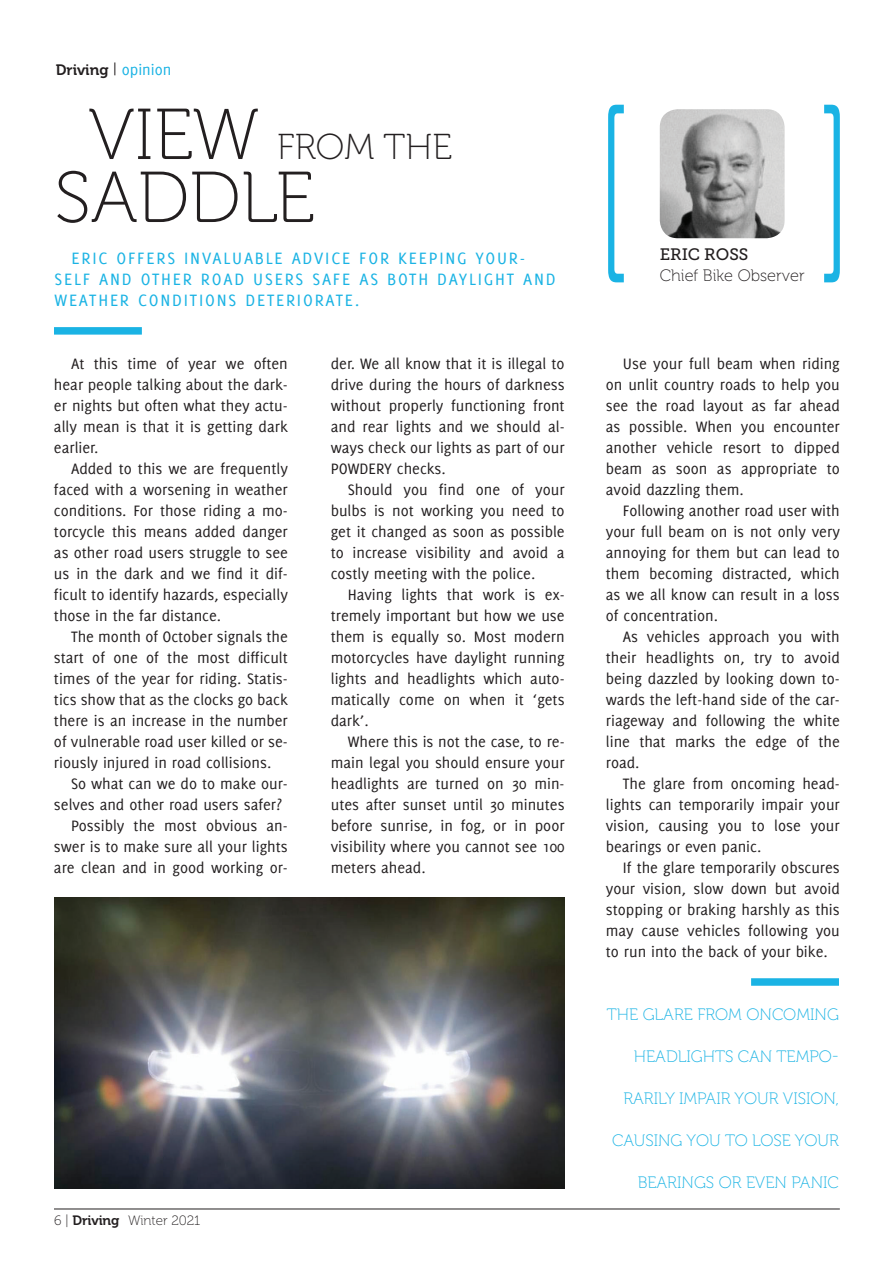
<style>
.page{position:relative;width:893px;height:1263px;background:#fff}
.page>*{position:absolute;margin:0;border:0;box-sizing:border-box;transform-origin:0 0}
.t1{font:72px "Museo 100";color:#231f20}
.t2{font:36px "Museo 100";color:#231f20}
.t3{font:18px "Delicious";letter-spacing:.1em;color:#1ab3e4}
.t4{font:16.5px/21px "Delicious";color:#231f20;text-align:justify}
.t5{font:16.5px "Museo 100";color:#1ab3e4}
.t6{font:16.5px "Museo 100";color:#231f20}
.t7{font:16.5px "Museo 100";letter-spacing:.08em;color:#1ab3e4}
.t8{font:16.5px "Museo Slab 500";letter-spacing:-.005em;color:#231f20}
.t9{font:15px "Museo 700";color:#231f20}
.t10{font:13.5px "Museo 100";color:#231f20}
.s1{font-family:"Delicious";font-size:16.5px}
.s2{font-family:"Delicious";font-size:16.5px;color:#1ab3e4}
.s3{font-size:36px}
.s4{font-family:"Museo 700"}
</style>
<div class="page">
<img style="left:54px;top:898px;width:511px;height:290px">
<hr style="left:54px;top:1209px;width:786px;height:1px;background:#231f20">
<img style="left:660px;top:109px;width:125px;height:129px">
<svg style="left:608px;top:105px;width:16px;height:177px"></svg>
<svg style="left:824px;top:105px;width:16px;height:177px"></svg>
<div style="left:54px;top:327px;width:88px;height:8px;background:#1ab3e4"></div>
<div style="left:751px;top:978px;width:88px;height:8px;background:#1ab3e4"></div>
<p class="t9" style="left:56px;top:61px;width:117px">Driving <span class="s1">|</span> <span class="s2">opinion</span></p>
<h1 class="t1" style="left:88px;top:96px;width:233px">VIEW <span class="s3">FROM</span></h1>
<h2 class="t2" style="left:384px;top:128px;width:24px">THE</h2>
<h1 class="t1" style="left:54px;top:159px;width:257px">SADDLE</h1>
<p class="t3" style="left:71px;top:248px;width:19px">Eric</p>
<p class="t3" style="left:116px;top:248px;width:11px">offers</p>
<p class="t3" style="left:184px;top:248px;width:71px">invaluable</p>
<p class="t3" style="left:292px;top:248px;width:43px">advice</p>
<p class="t3" style="left:359px;top:248px;width:11px">for</p>
<p class="t3" style="left:398px;top:248px;width:51px">keeping</p>
<p class="t3" style="left:476px;top:248px;width:51px">your-</p>
<p class="t3" style="left:54px;top:269px;width:10px">self</p>
<p class="t3" style="left:99px;top:269px;width:12px">and</p>
<p class="t3" style="left:141px;top:269px;width:11px">other</p>
<p class="t3" style="left:201px;top:269px;width:12px">road</p>
<p class="t3" style="left:253px;top:269px;width:23px">users</p>
<p class="t3" style="left:312px;top:269px;width:11px">safe</p>
<p class="t3" style="left:359px;top:269px;width:39px">as both</p>
<p class="t3" style="left:437px;top:269px;width:42px">daylight</p>
<p class="t3" style="left:523px;top:269px;width:12px">and</p>
<p class="t3" style="left:54px;top:290px;width:12px">weather</p>
<p class="t3" style="left:138px;top:290px;width:11px">conditions</p>
<p class="t3" style="left:245px;top:290px;width:11px">deteriorate</p>
<p class="t3" style="left:355px;top:290px;width:6px">.</p>
<p class="t4" style="left:54px;top:353px;width:235px;text-indent:17px">At this time of year we often hear people talking about the dark&shy;er nights but often what they actu&shy;ally mean is that it is getting dark earlier.</p>
<p class="t4" style="left:54px;top:458px;width:235px;text-indent:17px">Added to this we are frequently faced with a worsening in weather conditions. For those riding a mo&shy;torcycle this means added danger as other road users struggle to see us in the dark and we find it dif&shy;ficult to identify hazards, especially those in the far distance.</p>
<p class="t4" style="left:71px;top:626px;width:218px">The month of October signals the</p>
<p class="t4" style="left:54px;top:647px;width:235px">start of one of the most difficult</p>
<p class="t4" style="left:54px;top:668px;width:235px">times of the year for riding. Statis-</p>
<p class="t4" style="left:54px;top:689px;width:235px">tics show that as the clocks go back</p>
<p class="t4" style="left:54px;top:710px;width:235px">there is an increase in the number</p>
<p class="t4" style="left:54px;top:731px;width:235px">of vulnerable road user killed or se-</p>
<p class="t4" style="left:54px;top:752px;width:219px">riously injured in road collisions.</p>
<p class="t4" style="left:71px;top:773px;width:218px">So what can we do to make our-</p>
<p class="t4" style="left:54px;top:794px;width:230px">selves and other road users safer?</p>
<p class="t4" style="left:71px;top:815px;width:218px">Possibly the most obvious an-</p>
<p class="t4" style="left:54px;top:836px;width:235px">swer is to make sure all your lights</p>
<p class="t4" style="left:54px;top:857px;width:235px">are clean and in good working or-</p>
<p class="t4" style="left:331px;top:353px;width:235px">der. We all know that it is illegal to drive during the hours of darkness without properly functioning front and rear lights and we should al&shy;ways check our lights as part of our POWDERY checks.</p>
<p class="t4" style="left:331px;top:479px;width:235px;text-indent:17px">Should you find one of your bulbs is not working you need to get it changed as soon as possible to increase visibility and avoid a costly meeting with the police.</p>
<p class="t4" style="left:331px;top:584px;width:235px;text-indent:17px">Having lights that work is ex&shy;tremely important but how we use them is equally so. Most modern motorcycles have daylight running lights and headlights which auto&shy;matically come on when it ‘gets dark’.</p>
<p class="t4" style="left:331px;top:731px;width:235px;text-indent:17px">Where this is not the case, to re&shy;main legal you should ensure your headlights are turned on 30 min&shy;utes after sunset until 30 minutes before sunrise, in fog, or in poor visibility where you cannot see 100 meters ahead.</p>
<p class="t10" style="left:54px;top:1213px;width:148px">6 | <span class="s4">Driving</span> WINTER 2021</p>
<p class="t8" style="left:660px;top:245px;width:90px">ERIC ROSS</p>
<p class="t6" style="left:660px;top:267px;width:146px">CHIEF BIKE OBSERVER</p>
<p class="t4" style="left:606px;top:353px;width:235px;text-indent:17px">Use your full beam when riding on unlit country roads to help you see the road layout as far ahead as possible. When you encounter another vehicle resort to dipped beam as soon as appropriate to avoid dazzling them.</p>
<p class="t4" style="left:606px;top:500px;width:235px;text-indent:17px">Following another road user with your full beam on is not only very annoying for them but can lead to them becoming distracted, which as we all know can result in a loss of concentration.</p>
<p class="t4" style="left:606px;top:626px;width:235px;text-indent:17px">As vehicles approach you with their headlights on, try to avoid being dazzled by looking down to&shy;wards the left-hand side of the car&shy;riageway and following the white line that marks the edge of the road.</p>
<p class="t4" style="left:606px;top:773px;width:235px;text-indent:17px">The glare from oncoming head&shy;lights can temporarily impair your vision, causing you to lose your bearings or even panic.</p>
<p class="t4" style="left:606px;top:857px;width:235px;text-indent:17px">If the glare temporarily obscures your vision, slow down but avoid stopping or braking harshly as this may cause vehicles following you to run into the back of your bike.</p>
<p class="t5" style="left:607px;top:1006px;width:12px">THE</p>
<p class="t5" style="left:643px;top:1006px;width:76px">GLARE FROM</p>
<p class="t5" style="left:746px;top:1006px;width:14px">ONCOM</p>
<p class="t5" style="left:810px;top:1006px;width:30px">ING</p>
<p class="t5" style="left:634px;top:1048px;width:80px">HEADLIGHTS</p>
<p class="t5" style="left:738px;top:1048px;width:51px">CAN TEM</p>
<p class="t5" style="left:809px;top:1048px;width:31px">PO-</p>
<p class="t5" style="left:623px;top:1090px;width:217px">RARILY IMPAIR YOUR VISION,</p>
<p class="t5" style="left:612px;top:1132px;width:160px">CAUSING YOU TO LOSE</p>
<p class="t5" style="left:795px;top:1132px;width:41px">YOUR</p>
<p class="t7" style="left:638px;top:1174px;width:120px">BEARINGS OR EVEN</p>
<p class="t5" style="left:792px;top:1174px;width:46px">PANIC</p>
</div>
